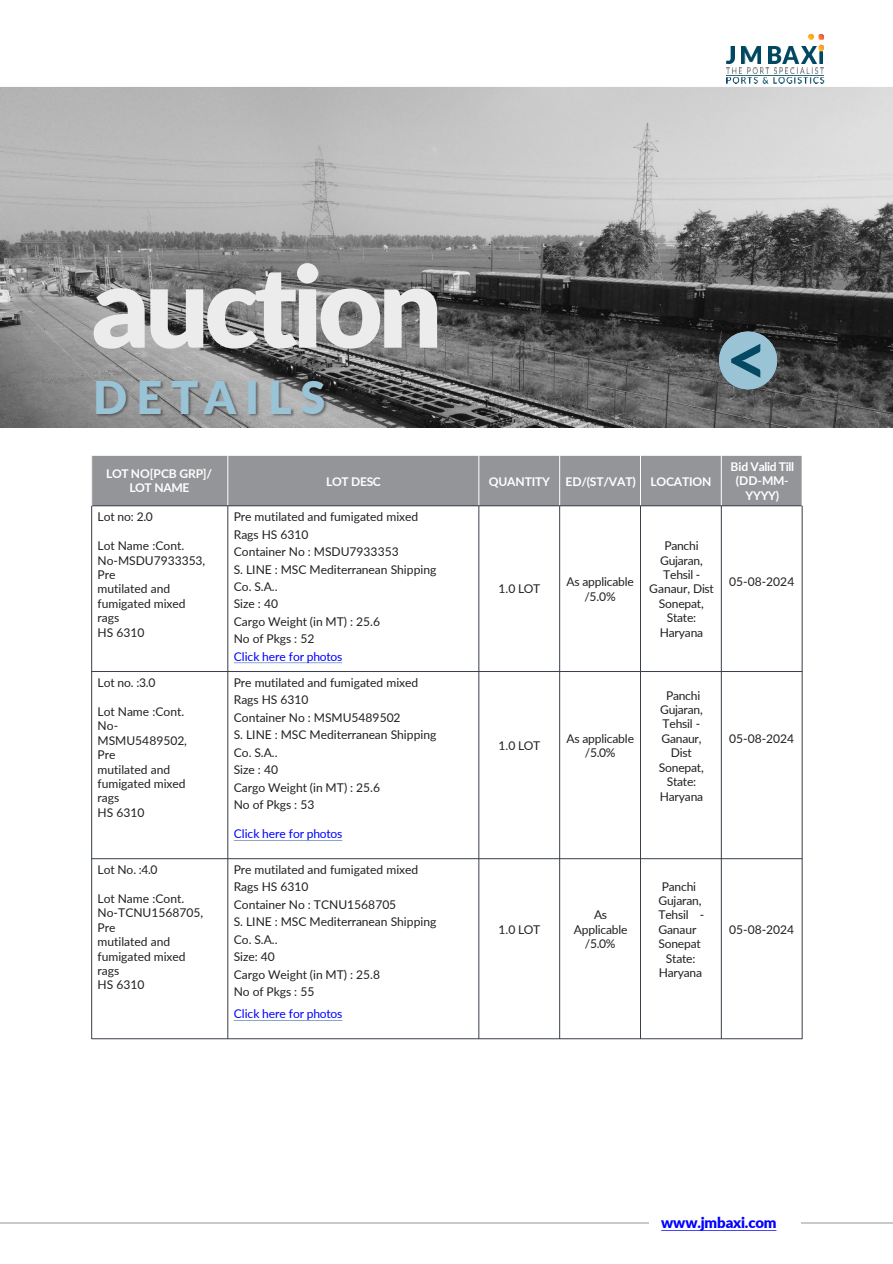
<style>
.page{position:relative;width:893px;height:1264px;background:#fff}
.page>*{position:absolute;margin:0;border:0;box-sizing:border-box;transform-origin:0 0}
.t1{font:900 112.5px "Lato";letter-spacing:-.045em;color:#ececec}
.t2{font:700 73.5px "Lato";color:#044861}
.t3{font:900 45px "Lato";letter-spacing:.2em;color:#9ac4d6}
.t4{font:900 15px "Lato";letter-spacing:-.01em;color:#00f}
.t5{font:12px/14.4px "Lato";letter-spacing:-.005em;color:#231f20}
.t6{font:700 12px/14.4px "Lato";letter-spacing:-.02em;color:#fff;text-align:center}
.t7{font:12px "Lato";letter-spacing:-.005em;color:#00f}
</style>
<div class="page">
<div style="left:92px;top:455px;width:136px;height:50px;background:#949598"></div>
<div style="left:228px;top:455px;width:251px;height:50px;background:#949598"></div>
<div style="left:479px;top:455px;width:80px;height:50px;background:#949598"></div>
<div style="left:559px;top:455px;width:81px;height:50px;background:#949598"></div>
<div style="left:640px;top:455px;width:81px;height:50px;background:#949598"></div>
<div style="left:721px;top:455px;width:81px;height:50px;background:#949598"></div>
<hr style="left:227px;top:455px;width:1px;height:51px;background:#fff">
<hr style="left:227px;top:506px;width:1px;height:532px;background:#383f4a">
<hr style="left:478px;top:455px;width:1px;height:51px;background:#fff">
<hr style="left:478px;top:506px;width:1px;height:532px;background:#383f4a">
<hr style="left:559px;top:455px;width:1px;height:51px;background:#fff">
<hr style="left:559px;top:506px;width:1px;height:532px;background:#383f4a">
<hr style="left:640px;top:455px;width:1px;height:51px;background:#fff">
<hr style="left:640px;top:506px;width:1px;height:532px;background:#383f4a">
<hr style="left:721px;top:455px;width:1px;height:51px;background:#fff">
<hr style="left:721px;top:506px;width:1px;height:532px;background:#383f4a">
<hr style="left:91px;top:505px;width:711px;height:1px;background:#383f4a">
<hr style="left:91px;top:671px;width:711px;height:1px;background:#383f4a">
<hr style="left:91px;top:858px;width:711px;height:1px;background:#383f4a">
<hr style="left:91px;top:455px;width:1px;height:51px;background:#fff">
<hr style="left:91px;top:506px;width:1px;height:532px;background:#383f4a">
<hr style="left:801px;top:455px;width:1px;height:51px;background:#fff">
<hr style="left:801px;top:506px;width:1px;height:532px;background:#383f4a">
<hr style="left:91px;top:455px;width:711px;height:1px;background:#fff">
<hr style="left:91px;top:1038px;width:711px;height:1px;background:#383f4a">
<svg style="left:234px;top:662px;width:108px;height:1px"></svg>
<svg style="left:234px;top:840px;width:108px;height:1px"></svg>
<svg style="left:234px;top:1020px;width:108px;height:1px"></svg>
<img style="left:0;top:77px;width:892px;height:350px">
<img style="left:808px;top:35px;width:15px;height:12px">
<img style="left:726px;top:47px;width:97px;height:26px">
<img style="left:726px;top:47px;width:8px;height:17px">
<img style="left:741px;top:47px;width:19px;height:16px">
<img style="left:768px;top:47px;width:54px;height:16px">
<img style="left:726px;top:75px;width:97px;height:9px">
<svg style="left:719px;top:331px;width:58px;height:58px;background:#85a7b5"></svg>
<hr style="left:801px;top:1222px;width:91px;height:1px;background:#c9c9c8">
<hr style="left:0;top:1222px;width:648px;height:1px;background:#c9c9c8">
<img style="left:64px;top:354px;width:43px;height:74px">
<img style="left:107px;top:354px;width:35px;height:74px">
<img style="left:142px;top:354px;width:33px;height:74px">
<img style="left:175px;top:354px;width:41px;height:74px">
<img style="left:216px;top:354px;width:23px;height:74px">
<img style="left:239px;top:354px;width:33px;height:74px">
<img style="left:272px;top:354px;width:85px;height:74px">
<h2 class="t1" style="left:92px;top:222px;width:352px">auction</h2>
<p class="t3" style="left:93px;top:363px;width:234px">DETAILS</p>
<p class="t2" style="left:768px;top:417px;width:44px;rotate:-180deg">&gt;</p>
<p class="t6" style="left:106px;top:466px;width:108px">LOT NO[PCB GRP]/<br>LOT NAME</p>
<p class="t6" style="left:326px;top:474px;width:56px">LOT DESC</p>
<p class="t6" style="left:489px;top:474px;width:63px">QUANTITY</p>
<p class="t6" style="left:565px;top:474px;width:72px">ED/(ST/VAT)</p>
<p class="t6" style="left:650px;top:474px;width:62px">LOCATION</p>
<p class="t5" style="left:98px;top:509px;width:57px">Lot no: 2.0</p>
<p class="t5" style="left:98px;top:538px;width:109px">Lot Name :Cont.<br>No-MSDU7933353,<br>Pre</p>
<p class="t5" style="left:98px;top:581px;width:89px">mutilated and fumigated mixed rags</p>
<p class="t5" style="left:98px;top:624px;width:48px">HS 6310</p>
<p class="t5" style="left:98px;top:675px;width:59px">Lot no. :3.0</p>
<p class="t5" style="left:98px;top:703px;width:91px">Lot Name :Cont.<br>No-<br>MSMU5489502,<br>Pre</p>
<p class="t5" style="left:98px;top:761px;width:89px">mutilated and fumigated mixed rags</p>
<p class="t5" style="left:98px;top:804px;width:48px">HS 6310</p>
<p class="t5" style="left:98px;top:861px;width:61px">Lot No. :4.0</p>
<p class="t5" style="left:98px;top:890px;width:107px">Lot Name :Cont.<br>No-TCNU1568705,<br>Pre</p>
<p class="t5" style="left:98px;top:933px;width:89px">mutilated and fumigated mixed rags</p>
<p class="t5" style="left:98px;top:977px;width:48px">HS 6310</p>
<p class="t5" style="left:234px;top:509px;width:186px">Pre mutilated and fumigated mixed</p>
<p class="t5" style="left:234px;top:526px;width:76px">Rags HS 6310</p>
<p class="t5" style="left:234px;top:544px;width:166px">Container No : MSDU7933353</p>
<p class="t5" style="left:234px;top:561px;width:204px">S. LINE : MSC Mediterranean Shipping</p>
<p class="t5" style="left:234px;top:578px;width:45px">Co. S.A..</p>
<p class="t5" style="left:234px;top:596px;width:46px">Size : 40</p>
<p class="t5" style="left:234px;top:613px;width:148px">Cargo Weight (in MT) : 25.6</p>
<p class="t5" style="left:234px;top:631px;width:82px">No of Pkgs : 52</p>
<p class="t7" style="left:234px;top:647px;width:110px">Click here for photos</p>
<p class="t5" style="left:234px;top:674px;width:186px">Pre mutilated and fumigated mixed</p>
<p class="t5" style="left:234px;top:692px;width:76px">Rags HS 6310</p>
<p class="t5" style="left:234px;top:709px;width:168px">Container No : MSMU5489502</p>
<p class="t5" style="left:234px;top:727px;width:204px">S. LINE : MSC Mediterranean Shipping</p>
<p class="t5" style="left:234px;top:744px;width:45px">Co. S.A..</p>
<p class="t5" style="left:234px;top:761px;width:46px">Size : 40</p>
<p class="t5" style="left:234px;top:779px;width:148px">Cargo Weight (in MT) : 25.6</p>
<p class="t5" style="left:234px;top:796px;width:82px">No of Pkgs : 53</p>
<p class="t7" style="left:234px;top:825px;width:110px">Click here for photos</p>
<p class="t5" style="left:234px;top:861px;width:186px">Pre mutilated and fumigated mixed</p>
<p class="t5" style="left:234px;top:879px;width:76px">Rags HS 6310</p>
<p class="t5" style="left:234px;top:896px;width:164px">Container No : TCNU1568705</p>
<p class="t5" style="left:234px;top:914px;width:204px">S. LINE : MSC Mediterranean Shipping</p>
<p class="t5" style="left:234px;top:931px;width:45px">Co. S.A..</p>
<p class="t5" style="left:234px;top:948px;width:43px">Size: 40</p>
<p class="t5" style="left:234px;top:966px;width:148px">Cargo Weight (in MT) : 25.8</p>
<p class="t5" style="left:234px;top:983px;width:82px">No of Pkgs : 55</p>
<p class="t7" style="left:234px;top:1005px;width:110px">Click here for photos</p>
<p class="t5" style="left:498px;top:581px;width:43px">1.0 LOT</p>
<p class="t5" style="left:498px;top:737px;width:43px">1.0 LOT</p>
<p class="t5" style="left:566px;top:574px;width:69px">As applicable</p>
<p class="t5" style="left:584px;top:588px;width:33px">/5.0%</p>
<p class="t5" style="left:649px;top:538px;width:66px;text-align:center">Panchi<br>Gujaran,<br>Tehsil -<br>Ganaur, Dist<br>Sonepat,<br>State:<br>Haryana</p>
<p class="t5" style="left:566px;top:730px;width:69px">As applicable</p>
<p class="t5" style="left:585px;top:745px;width:32px">/5.0%</p>
<p class="t5" style="left:659px;top:687px;width:46px;text-align:center">Panchi<br>Gujaran,<br>Tehsil -<br>Ganaur,<br>Dist<br>Sonepat,<br>State:<br>Haryana</p>
<p class="t5" style="left:498px;top:921px;width:43px">1.0 LOT</p>
<p class="t5" style="left:573px;top:907px;width:55px;text-align:center">As<br>Applicable</p>
<p class="t5" style="left:585px;top:935px;width:32px">/5.0%</p>
<p class="t5" style="left:658px;top:878px;width:47px">Panchi<br>Gujaran,<br>Tehsil -<br>Ganaur<br>Sonepat</p>
<p class="t5" style="left:658px;top:950px;width:45px;text-align:center">State:<br>Haryana</p>
<p class="t6" style="left:730px;top:458px;width:65px">Bid Valid Till (DD-MM-<br>YYYY)</p>
<p class="t5" style="left:729px;top:574px;width:67px">05-08-2024</p>
<p class="t5" style="left:729px;top:730px;width:67px">05-08-2024</p>
<p class="t5" style="left:729px;top:921px;width:67px">05-08-2024</p>
<p class="t4" style="left:661px;top:1210px;width:117px">www.jmbaxi.com</p>
</div>
